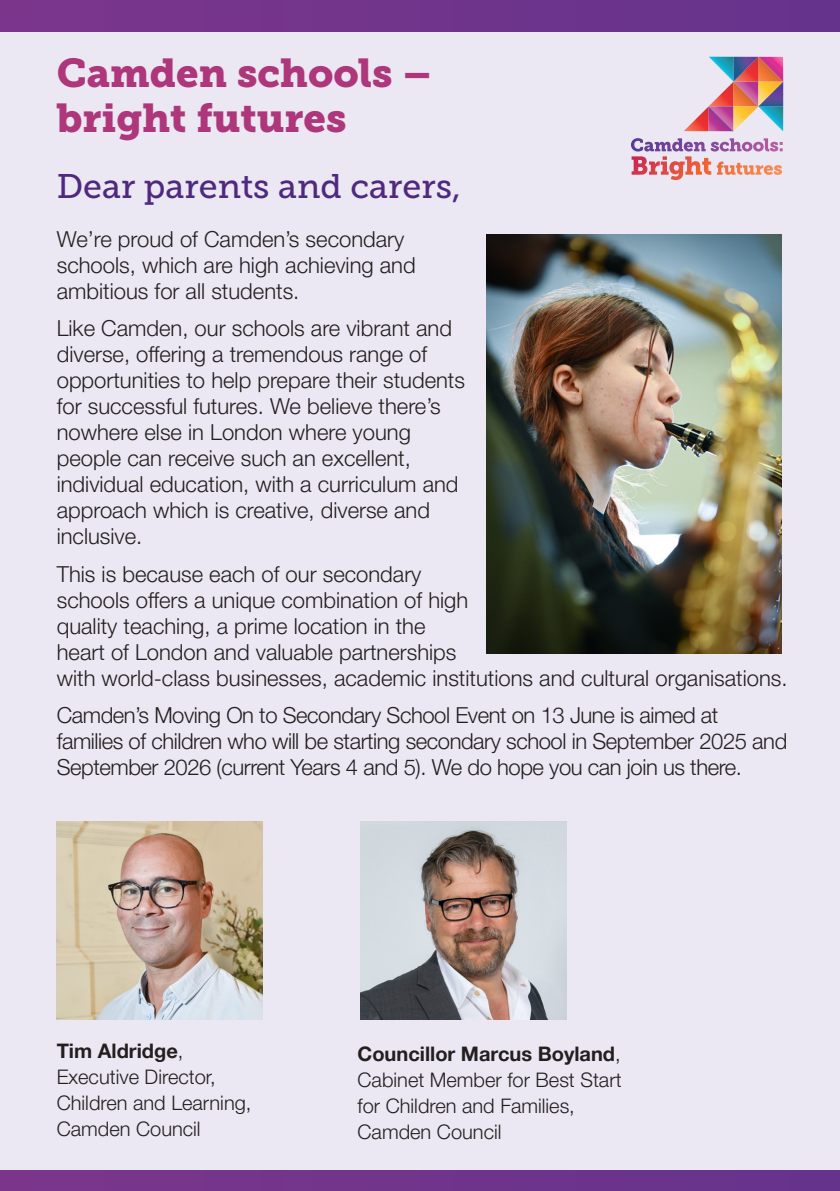
<style>
.page{position:relative;width:840px;height:1191px;background:#fff}
.page>*{position:absolute;margin:0;border:0;box-sizing:border-box;transform-origin:0 0}
.t1{font:40px "Museo Slab 900";color:#ae377b}
.t2{font:34px "Museo Slab 500";color:#4f2980}
.t3{font:300 22px/26px "Helvetica Neue LT Pro";color:#231f20}
.t4{font:300 22px/26px "Helvetica Neue LT Pro";letter-spacing:-.02em;color:#231f20}
.t5{font:300 20px/26px "Helvetica Neue LT Pro";color:#231f20}
.s1{font-weight:700}
</style>
<div class="page">
<div style="left:0;top:30px;width:839px;height:1161px;background:#ebe8f3"></div>
<div style="left:0;top:0;width:839px;height:31px;background:#71348c"></div>
<svg style="left:684px;top:57px;width:98px;height:74px"></svg>
<svg style="left:631px;top:138px;width:150px;height:42px"></svg>
<img style="left:57px;top:821px;width:206px;height:198px">
<img style="left:360px;top:821px;width:206px;height:198px">
<img style="left:486px;top:234px;width:294px;height:420px">
<div style="left:0;top:1170px;width:839px;height:21px;background:#71348c"></div>
<p class="t1" style="left:57px;top:49px;width:376px">Camden schools –</p>
<p class="t1" style="left:57px;top:95px;width:291px">bright futures</p>
<p class="t2" style="left:57px;top:167px;width:405px">Dear parents and carers,</p>
<p class="t3" style="left:57px;top:225px;width:360px">We’re proud of Camden’s secondary schools, which are high achieving and ambitious for all students.</p>
<p class="t3" style="left:57px;top:315px;width:409px">Like Camden, our schools are vibrant and diverse, offering a tremendous range of opportunities to help prepare their students for successful futures. We believe there’s nowhere else in London where young people can receive such an excellent, individual education, with a curriculum and approach which is creative, diverse and inclusive.</p>
<p class="t3" style="left:57px;top:560px;width:732px">This is because each of our secondary<br>schools offers a unique combination of high<br>quality teaching, a prime location in the<br>heart of London and valuable partnerships<br>with world-class businesses, academic institutions and cultural organisations.</p>
<p class="t4" style="left:57px;top:701px;width:731px">Camden’s Moving On to Secondary School Event on 13 June is aimed at families of children who will be starting secondary school in September 2025 and<br>September 2026 (current Years 4 and 5). We do hope you can join us there.</p>
<p class="t5" style="left:57px;top:1037px;width:196px"><span class="s1">Tim Aldridge</span>,<br>Executive Director,<br>Children and Learning,<br>Camden Council</p>
<p class="t5" style="left:357px;top:1040px;width:265px"><span class="s1">Councillor Marcus Boyland</span>,<br>Cabinet Member for Best Start for Children and Families,<br>Camden Council</p>
</div>
